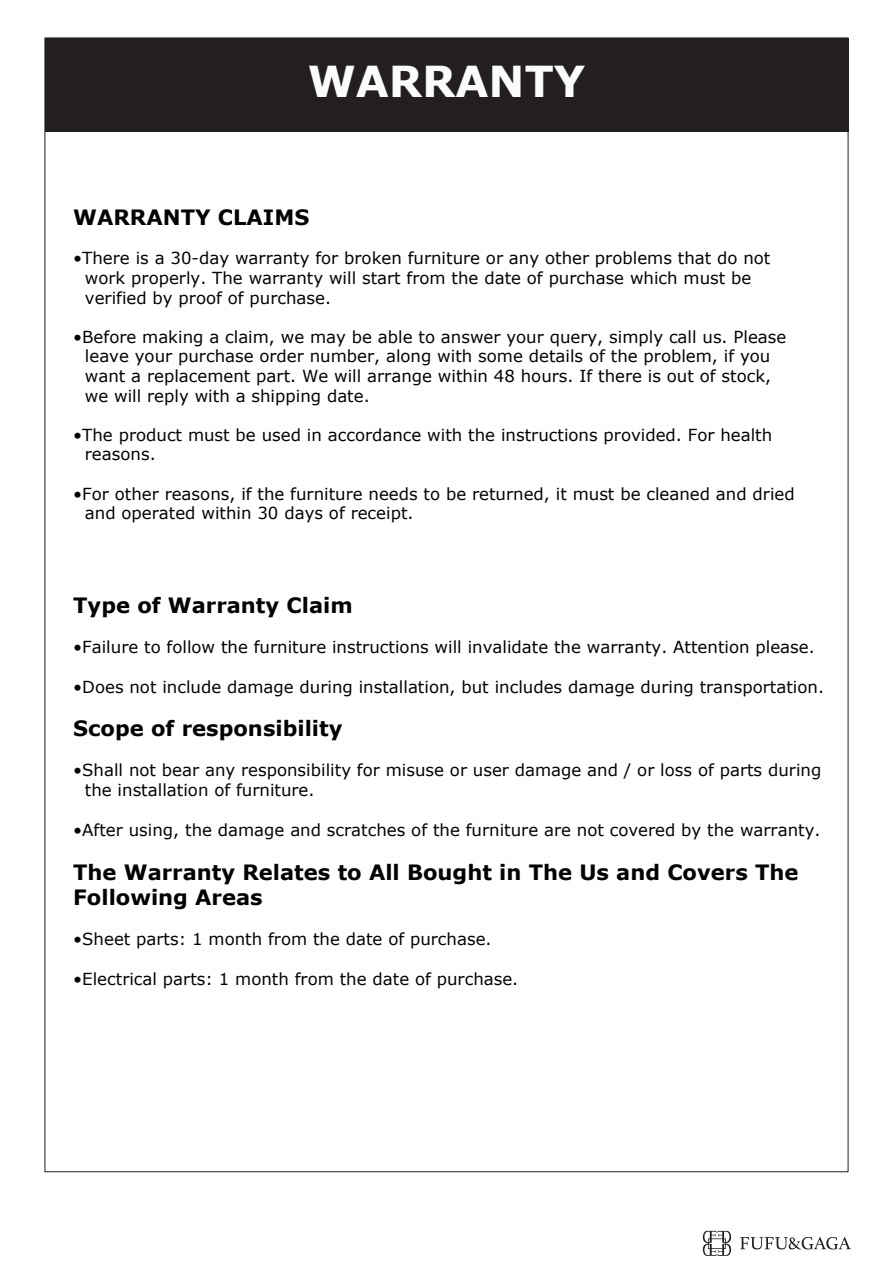
<style>
.page{position:relative;width:893px;height:1263px;background:#fff}
.page>*{position:absolute;margin:0;border:0;box-sizing:border-box;transform-origin:0 0}
.t1{font:700 42.6px "Verdana";color:#fbfbfc}
.t2{font:700 21.15px/25.3px "Verdana";color:#030303}
.t3{font:16.65px/19.6px "Verdana";color:#030303}
</style>
<div class="page">
<div style="left:45px;top:38px;width:803px;height:94px;background:#231f20"></div>
<svg style="left:703px;top:1231px;width:28px;height:25px"></svg>
<svg style="left:740px;top:1237px;width:111px;height:12px"></svg>
<h1 class="t1" style="left:308px;top:51px;width:279px">WARRANTY</h1>
<p class="t2" style="left:73px;top:204px;width:238px">WARRANTY CLAIMS</p>
<p class="t3" style="left:85px;top:248px;width:687px;text-indent:-12px">•There is a 30-day warranty for broken furniture or any other problems that do not work properly. The warranty will start from the date of purchase which must be verified by proof of purchase.</p>
<p class="t3" style="left:85px;top:327px;width:703px;text-indent:-12px">•Before making a claim, we may be able to answer your query, simply call us. Please leave your purchase order number, along with some details of the problem, if you want a replacement part. We will arrange within 48 hours. If there is out of stock, we will reply with a shipping date.</p>
<p class="t3" style="left:85px;top:425px;width:689px;text-indent:-12px">•The product must be used in accordance with the instructions provided. For health reasons.</p>
<p class="t3" style="left:85px;top:484px;width:711px;text-indent:-12px">•For other reasons, if the furniture needs to be returned, it must be cleaned and dried and operated within 30 days of receipt.</p>
<p class="t2" style="left:73px;top:592px;width:281px">Type of Warranty Claim</p>
<p class="t3" style="left:73px;top:637px;width:743px">•Failure to follow the furniture instructions will invalidate the warranty. Attention please.</p>
<p class="t3" style="left:73px;top:677px;width:752px">•Does not include damage during installation, but includes damage during transportation.</p>
<p class="t2" style="left:73px;top:715px;width:271px">Scope of responsibility</p>
<p class="t3" style="left:85px;top:760px;width:738px;text-indent:-12px">•Shall not bear any responsibility for misuse or user damage and / or loss of parts during the installation of furniture.</p>
<p class="t3" style="left:73px;top:820px;width:749px">•After using, the damage and scratches of the furniture are not covered by the warranty.</p>
<p class="t2" style="left:73px;top:859px;width:727px">The Warranty Relates to All Bought in The Us and Covers The<br>Following Areas</p>
<p class="t3" style="left:73px;top:929px;width:420px">•Sheet parts: 1 month from the date of purchase.</p>
<p class="t3" style="left:73px;top:969px;width:447px">•Electrical parts: 1 month from the date of purchase.</p>
</div>
